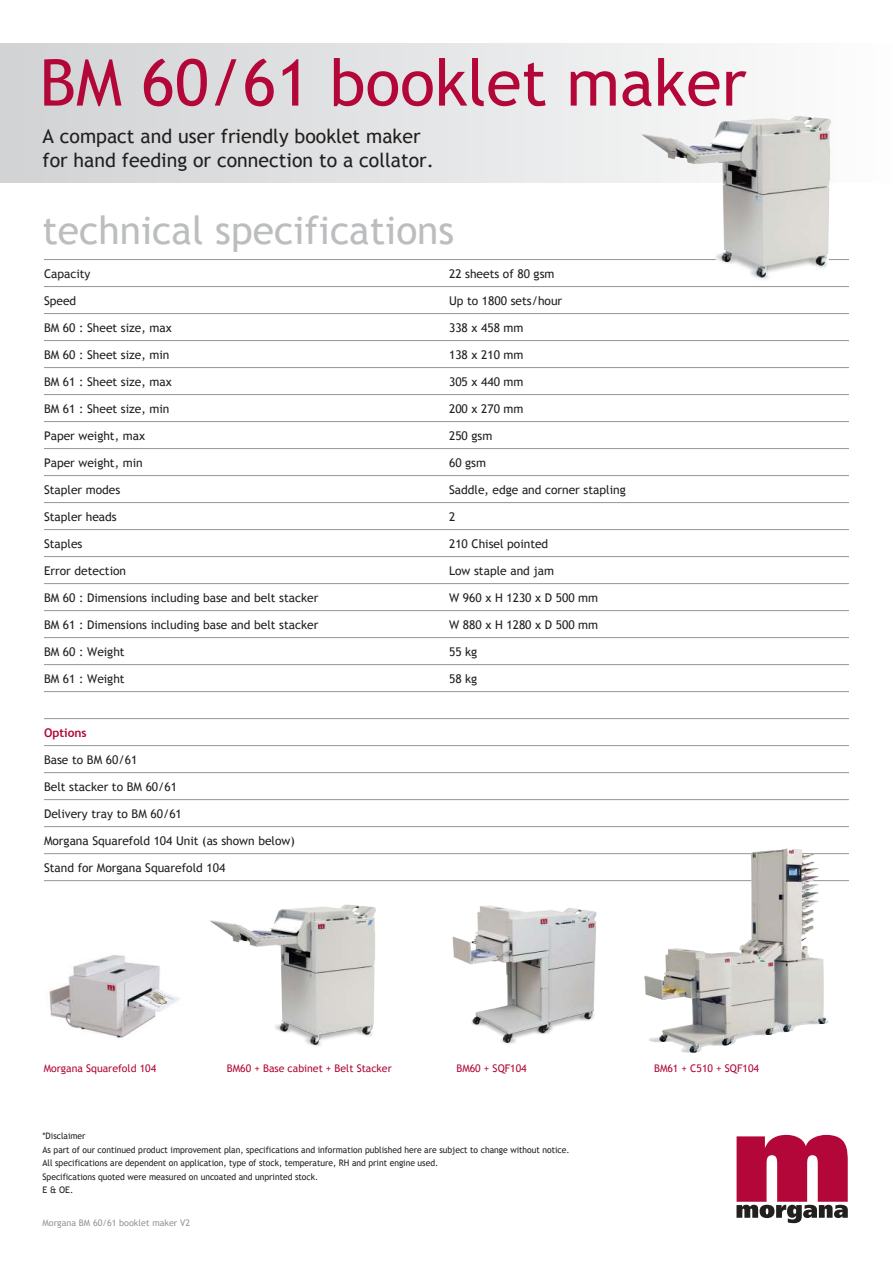
<style>
.page{position:relative;width:893px;height:1263px;background:#fff}
.page>*{position:absolute;margin:0;border:0;box-sizing:border-box;transform-origin:0 0}
.t1{font:64.5px "Trebuchet MS";color:#b20738}
.t2{font:39px "Trebuchet MS";color:#bbbdbf}
.t3{font:19.5px/24px "Trebuchet MS";color:#221f1f}
.t4{font:12px "Trebuchet MS";color:#221f1f}
.t5{font:700 12px "Trebuchet MS";color:#b20738}
.t6{font:10.5px "Trebuchet MS";color:#b20738}
.t7{font:9px/13.5px "Trebuchet MS";color:#221f1f;scale:.95 1}
.t8{font:9px "Trebuchet MS";color:#939597}
</style>
<div class="page">
<svg style="left:736px;top:1135px;width:111px;height:88px"></svg>
<img style="left:0;top:43px;width:831px;height:140px">
<hr style="left:44px;top:259px;width:805px;height:1px;background:#939597">
<hr style="left:44px;top:286px;width:805px;height:1px;background:#939597">
<hr style="left:44px;top:313px;width:805px;height:1px;background:#939597">
<hr style="left:44px;top:340px;width:805px;height:1px;background:#939597">
<hr style="left:44px;top:367px;width:805px;height:1px;background:#939597">
<hr style="left:44px;top:394px;width:805px;height:1px;background:#939597">
<hr style="left:44px;top:421px;width:805px;height:1px;background:#939597">
<hr style="left:44px;top:448px;width:805px;height:1px;background:#939597">
<hr style="left:44px;top:475px;width:805px;height:1px;background:#939597">
<hr style="left:44px;top:502px;width:805px;height:1px;background:#939597">
<hr style="left:44px;top:529px;width:805px;height:1px;background:#939597">
<hr style="left:44px;top:556px;width:805px;height:1px;background:#939597">
<hr style="left:44px;top:583px;width:805px;height:1px;background:#939597">
<hr style="left:44px;top:610px;width:805px;height:1px;background:#939597">
<hr style="left:44px;top:637px;width:805px;height:1px;background:#939597">
<hr style="left:44px;top:664px;width:805px;height:1px;background:#939597">
<hr style="left:44px;top:691px;width:805px;height:1px;background:#939597">
<hr style="left:44px;top:718px;width:805px;height:1px;background:#939597">
<hr style="left:44px;top:745px;width:805px;height:1px;background:#939597">
<hr style="left:44px;top:772px;width:805px;height:1px;background:#939597">
<hr style="left:44px;top:799px;width:805px;height:1px;background:#939597">
<hr style="left:44px;top:826px;width:805px;height:1px;background:#939597">
<hr style="left:44px;top:853px;width:805px;height:1px;background:#939597">
<hr style="left:44px;top:880px;width:805px;height:1px;background:#939597">
<img style="left:715px;top:116px;width:81px;height:21px">
<img style="left:210px;top:904px;width:166px;height:143px">
<img style="left:452px;top:905px;width:145px;height:139px">
<img style="left:49px;top:955px;width:131px;height:85px">
<img style="left:643px;top:849px;width:188px;height:204px">
<h1 class="t1" style="left:40px;top:58px;width:709px">BM 60/61 booklet maker</h1>
<h3 class="t3" style="left:43px;top:125px;width:393px">A compact and user friendly booklet maker for hand feeding or connection to a collator.</h3>
<h2 class="t2" style="left:43px;top:215px;width:413px">technical specifications</h2>
<p class="t4" style="left:44px;top:269px;width:48px">Capacity</p>
<p class="t4" style="left:449px;top:269px;width:107px">22 sheets of 80 gsm</p>
<p class="t4" style="left:44px;top:296px;width:34px">Speed</p>
<p class="t4" style="left:449px;top:296px;width:115px">Up to 1800 sets/hour</p>
<p class="t4" style="left:44px;top:323px;width:129px">BM 60 : Sheet size, max</p>
<p class="t4" style="left:449px;top:323px;width:76px">338 x 458 mm</p>
<p class="t4" style="left:44px;top:350px;width:127px">BM 60 : Sheet size, min</p>
<p class="t4" style="left:449px;top:350px;width:76px">138 x 210 mm</p>
<p class="t4" style="left:44px;top:377px;width:129px">BM 61 : Sheet size, max</p>
<p class="t4" style="left:449px;top:377px;width:76px">305 x 440 mm</p>
<p class="t4" style="left:44px;top:404px;width:127px">BM 61 : Sheet size, min</p>
<p class="t4" style="left:449px;top:404px;width:76px">200 x 270 mm</p>
<p class="t4" style="left:44px;top:431px;width:103px">Paper weight, max</p>
<p class="t4" style="left:449px;top:431px;width:45px">250 gsm</p>
<p class="t4" style="left:44px;top:458px;width:100px">Paper weight, min</p>
<p class="t4" style="left:449px;top:458px;width:39px">60 gsm</p>
<p class="t4" style="left:44px;top:485px;width:78px">Stapler modes</p>
<p class="t4" style="left:449px;top:485px;width:178px">Saddle, edge and corner stapling</p>
<p class="t4" style="left:44px;top:512px;width:74px">Stapler heads</p>
<p class="t4" style="left:449px;top:512px;width:8px">2</p>
<p class="t4" style="left:44px;top:539px;width:40px">Staples</p>
<p class="t4" style="left:449px;top:539px;width:101px">210 Chisel pointed</p>
<p class="t4" style="left:44px;top:566px;width:84px">Error detection</p>
<p class="t4" style="left:449px;top:566px;width:107px">Low staple and jam</p>
<p class="t4" style="left:44px;top:593px;width:276px">BM 60 : Dimensions including base and belt stacker</p>
<p class="t4" style="left:449px;top:593px;width:151px">W 960 x H 1230 x D 500 mm</p>
<p class="t4" style="left:44px;top:620px;width:276px">BM 61 : Dimensions including base and belt stacker</p>
<p class="t4" style="left:449px;top:620px;width:151px">W 880 x H 1280 x D 500 mm</p>
<p class="t4" style="left:44px;top:647px;width:82px">BM 60 : Weight</p>
<p class="t4" style="left:449px;top:647px;width:30px">55 kg</p>
<p class="t4" style="left:44px;top:674px;width:82px">BM 61 : Weight</p>
<p class="t4" style="left:449px;top:674px;width:30px">58 kg</p>
<p class="t5" style="left:44px;top:728px;width:44px">Options</p>
<p class="t4" style="left:44px;top:755px;width:95px">Base to BM 60/61</p>
<p class="t4" style="left:44px;top:782px;width:135px">Belt stacker to BM 60/61</p>
<p class="t4" style="left:44px;top:809px;width:139px">Delivery tray to BM 60/61</p>
<p class="t4" style="left:44px;top:836px;width:252px">Morgana Squarefold 104 Unit (as shown below)</p>
<p class="t4" style="left:44px;top:863px;width:183px">Stand for Morgana Squarefold 104</p>
<p class="t6" style="left:44px;top:1064px;width:114px">Morgana Squarefold 104</p>
<p class="t6" style="left:227px;top:1064px;width:166px">BM60 + Base cabinet + Belt Stacker</p>
<p class="t6" style="left:456px;top:1064px;width:72px">BM60 + SQF104</p>
<p class="t6" style="left:654px;top:1064px;width:106px">BM61 + C510 + SQF104</p>
<p class="t7" style="left:43px;top:1130px;width:556px">*Disclaimer<br>As part of our continued product improvement plan, specifications and information published here are subject to change without notice.<br>All specifications are dependent on application, type of stock, temperature, RH and print engine used.<br>Specifications quoted were measured on uncoated and unprinted stock.<br>E &amp; OE.</p>
<p class="t8" style="left:43px;top:1219px;width:149px">Morgana BM 60/61 booklet maker V2</p>
</div>
